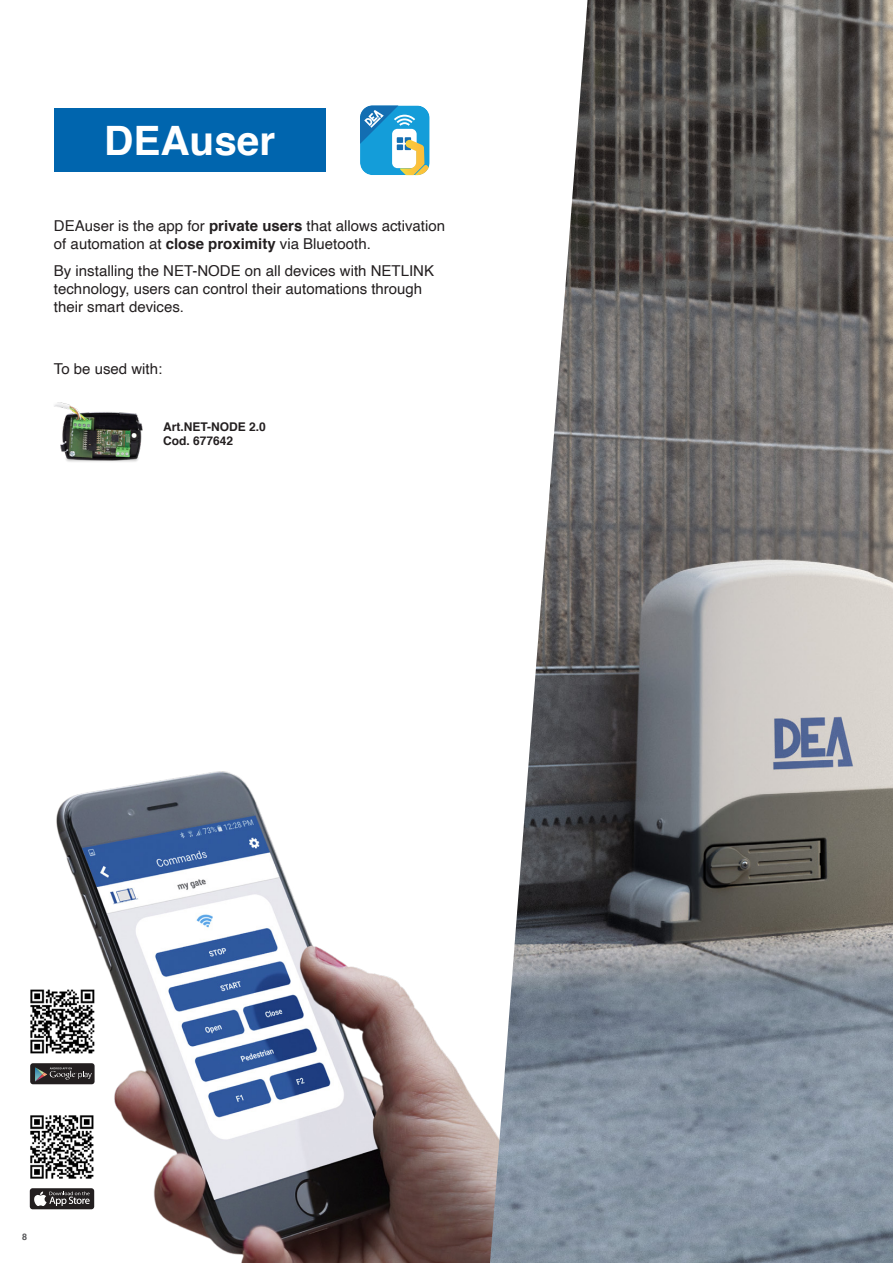
<style>
.page{position:relative;width:893px;height:1263px;background:#fff}
.page>*{position:absolute;margin:0;border:0;box-sizing:border-box;transform-origin:0 0}
.t1{font:700 40.5px "Helvetica";color:#fff}
.t2{font:15px/18px "Helvetica";color:#231f20}
.t3{font:700 12px/14.4px "Helvetica";color:#231f20}
.t4{font:700 9px "Helvetica";color:#57585a}
.s1{font-weight:700}
</style>
<div class="page">
<img style="left:45px;top:771px;width:445px;height:492px">
<img style="left:54px;top:402px;width:89px;height:60px">
<svg style="left:360px;top:105px;width:70px;height:70px"></svg>
<div style="left:54px;top:108px;width:271px;height:64px;background:#0065ae"></div>
<div style="left:30px;top:1063px;width:65px;height:21px;background:#231f20;border-radius:3px"></div>
<svg style="left:35px;top:1067px;width:57px;height:14px"></svg>
<div style="left:30px;top:1188px;width:64px;height:21px;background:#231f20;border-radius:3px"></div>
<svg style="left:34px;top:1191px;width:56px;height:15px"></svg>
<img style="left:30px;top:1106px;width:73px;height:81px">
<img style="left:30px;top:981px;width:74px;height:82px">
<img style="left:490px;top:0;width:403px;height:1263px">
<p class="t1" style="left:104px;top:108px;width:173px">DEAuser</p>
<p class="t2" style="left:54px;top:217px;width:393px">DEAuser is the app for <span class="s1">private users</span> that allows activation of automation at <span class="s1">close proximity</span> via Bluetooth.</p>
<p class="t2" style="left:54px;top:262px;width:382px">By installing the NET-NODE on all devices with NETLINK technology, users can control their automations through their smart devices.</p>
<p class="t2" style="left:54px;top:361px;width:110px">To be used with:</p>
<p class="t3" style="left:163px;top:420px;width:104px">Art.NET-NODE 2.0<br>Cod. 677642</p>
<p class="t4" style="left:22px;top:1230px;width:7px">8</p>
</div>
